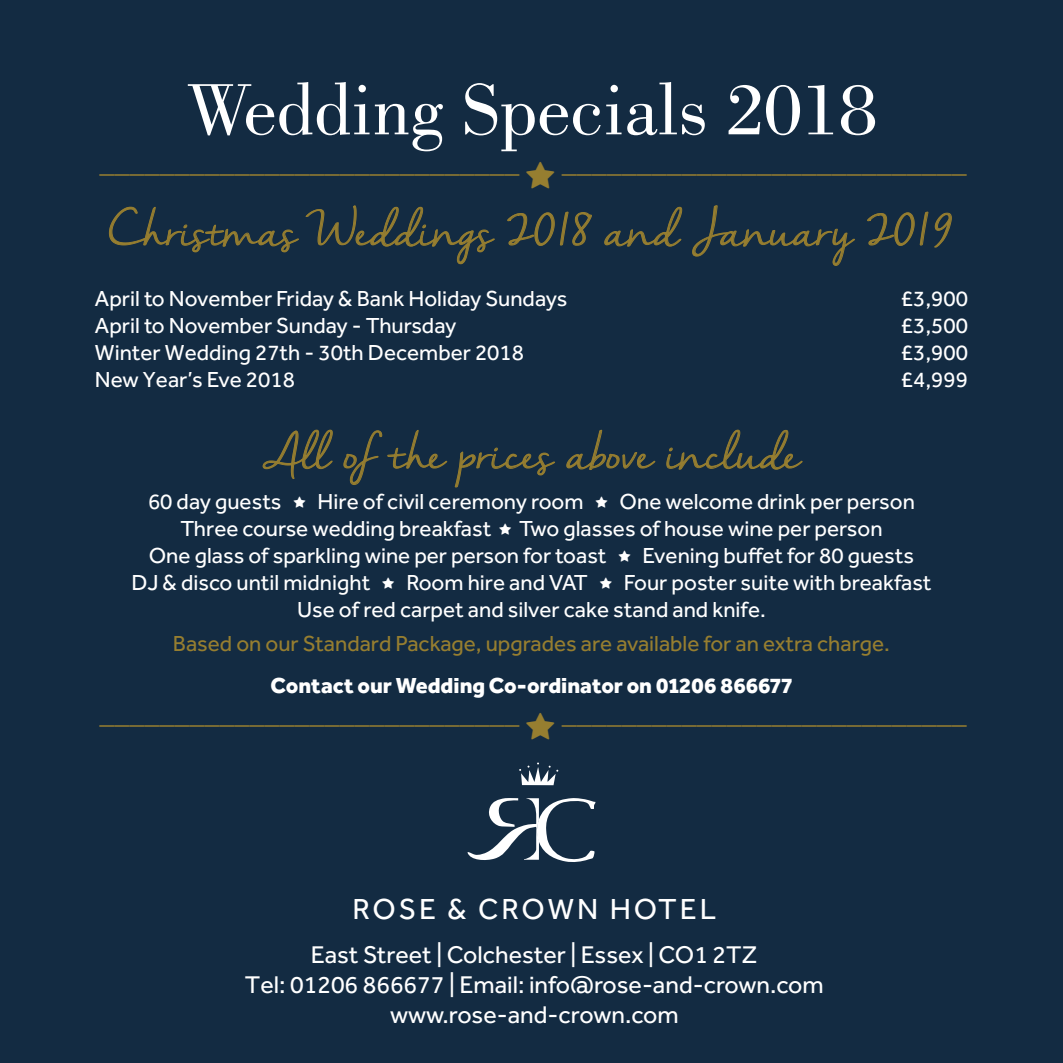
<style>
.page{position:relative;width:1063px;height:1063px;background:#132b42}
.page>*{position:absolute;margin:0;border:0;box-sizing:border-box;transform-origin:0 0}
.t1{font:75px "Bodoni Std";color:#fff}
.t2{font:45px "Nella Sue Demo";color:#967e30}
.t3{font:30px "Minion Pro";color:#967e30}
.t4{font:30px "Effra";letter-spacing:.1em;color:#fff}
.t5{font:25px/30px "Effra";color:#fff;text-align:center}
.t6{font:22.5px/27px "Effra";color:#fff}
.t7{font:22.5px "Effra";color:#967e30}
.t8{font:800 22.5px "Effra";color:#fff}
</style>
<div class="page">
<svg style="left:108px;top:205px;width:387px;height:60px"></svg>
<svg style="left:507px;top:211px;width:85px;height:35px"></svg>
<svg style="left:604px;top:206px;width:79px;height:41px"></svg>
<svg style="left:692px;top:205px;width:163px;height:61px"></svg>
<svg style="left:867px;top:211px;width:85px;height:37px"></svg>
<svg style="left:262px;top:429px;width:71px;height:50px"></svg>
<svg style="left:343px;top:430px;width:105px;height:55px"></svg>
<svg style="left:454px;top:447px;width:101px;height:41px"></svg>
<svg style="left:566px;top:429px;width:90px;height:41px"></svg>
<svg style="left:666px;top:429px;width:137px;height:41px"></svg>
<svg style="left:468px;top:798px;width:127px;height:64px"></svg>
<svg style="left:519px;top:763px;width:39px;height:22px"></svg>
<h1 class="t1" style="left:186px;top:68px;width:692px">Wedding Specials 2018</h1>
<h3 class="t3" style="left:100px;top:142px;width:421px">____________________________</h3>
<h3 class="t3" style="left:562px;top:142px;width:406px">___________________________</h3>
<h2 class="t2" style="left:109px;top:204px;width:846px">Christmas Weddings 2018 and January 2019</h2>
<p class="t6" style="left:95px;top:285px;width:474px">April to November Friday &amp; Bank Holiday Sundays</p>
<p class="t6" style="left:901px;top:285px;width:69px">£3,900</p>
<p class="t6" style="left:95px;top:312px;width:363px">April to November Sunday - Thursday</p>
<p class="t6" style="left:901px;top:312px;width:69px">£3,500</p>
<p class="t6" style="left:95px;top:339px;width:431px">Winter Wedding 27th - 30th December 2018</p>
<p class="t6" style="left:901px;top:339px;width:69px">£3,900</p>
<p class="t6" style="left:95px;top:366px;width:202px">New Year’s Eve 2018</p>
<p class="t6" style="left:901px;top:366px;width:69px">£4,999</p>
<h2 class="t2" style="left:263px;top:427px;width:538px">All of the prices above include</h2>
<p class="t6" style="left:148px;top:488px;width:135px">60 day guests</p>
<p class="t6" style="left:318px;top:488px;width:267px">Hire of civil ceremony room</p>
<p class="t6" style="left:620px;top:488px;width:297px">One welcome drink per person</p>
<p class="t6" style="left:180px;top:515px;width:704px">Three course wedding breakfast Two glasses of house wine per person</p>
<p class="t6" style="left:149px;top:542px;width:459px">One glass of sparkling wine per person for toast</p>
<p class="t6" style="left:643px;top:542px;width:273px">Evening buffet for 80 guests</p>
<p class="t6" style="left:131px;top:569px;width:240px">DJ &amp; disco until midnight</p>
<p class="t6" style="left:406px;top:569px;width:183px">Room hire and VAT</p>
<p class="t6" style="left:297px;top:569px;width:636px;text-indent:327px">Four poster suite with breakfast<br>Use of red carpet and silver cake stand and knife.</p>
<p class="t7" style="left:173px;top:631px;width:719px">Based on our Standard Package, upgrades are available for an extra charge.</p>
<p class="t8" style="left:270px;top:671px;width:524px">Contact our Wedding Co-ordinator on 01206 866677</p>
<h3 class="t3" style="left:100px;top:693px;width:421px">____________________________</h3>
<h3 class="t3" style="left:562px;top:693px;width:406px">___________________________</h3>
<h3 class="t4" style="left:352px;top:892px;width:365px">ROSE &amp; CROWN HOTEL</h3>
<p class="t5" style="left:245px;top:940px;width:580px">East Street | Colchester | Essex | CO1 2TZ<br>Tel: 01206 866677 | Email: info@rose-and-crown.com www.rose-and-crown.com</p>
</div>
